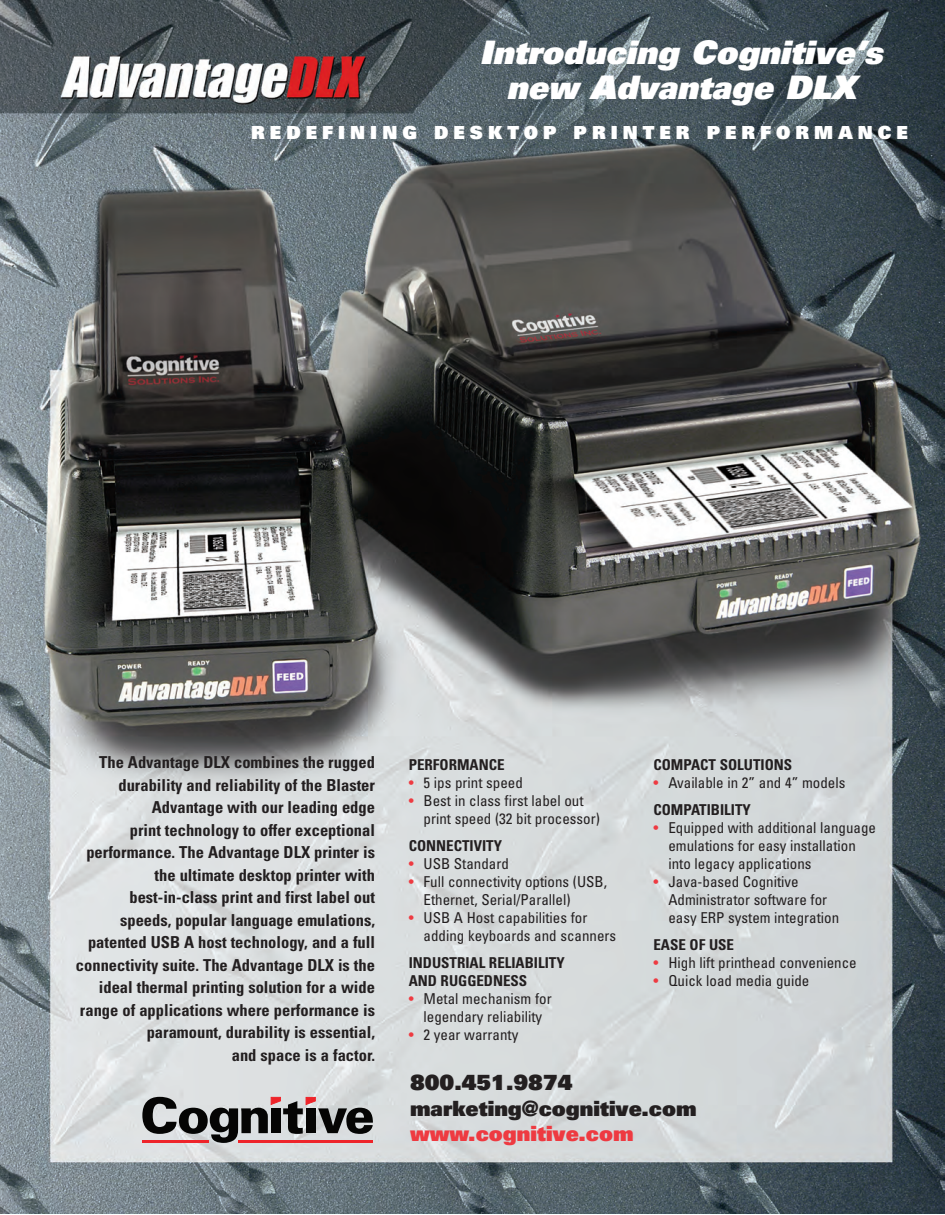
<style>
.page{position:relative;width:945px;height:1215px;background:#fff}
.page>*{position:absolute;margin:0;border:0;box-sizing:border-box;transform-origin:0 0}
.t1{font:italic 900 32.4px/35.1px "Univers";color:#fff;text-align:center}
.t2{font:900 21px/25.2px "Univers";color:#231f20}
.t3{font:900 21px "Univers";color:#ee3a41}
.t4{font:900 18px "Univers";letter-spacing:.28em;color:#fff}
.t5{font:700 condensed 16.5px/22.5px "Univers";color:#231f20;text-align:right}
.t6{font:condensed 15px/18px "Univers";color:#231f20}
.t7{font:700 condensed 15px/18px "Univers";color:#231f20}
.s1{color:#ee3a41}
.s2{font-weight:700}
</style>
<div class="page">
<img style="left:0;top:0;width:945px;height:1214px">
<svg style="left:142px;top:1097px;width:231px;height:46px;background:#878687"></svg>
<div style="left:306px;top:1108px;width:9px;height:25px;background:#050504"></div>
<hr style="left:238px;top:1140px;width:135px;height:3px;background:#ee242a">
<hr style="left:142px;top:1140px;width:67px;height:3px;background:#ee242a">
<h1 class="t1" style="left:480px;top:38px;width:404px">Introducing Cognitive’s new Advantage DLX</h1>
<p class="t4" style="left:251px;top:126px;width:658px">REDEFINING DESKTOP PRINTER PERFORMANCE</p>
<p class="t5" style="left:76px;top:753px;width:301px">The Advantage DLX combines the rugged durability and reliability of the Blaster Advantage with our leading edge<br>print technology to offer exceptional performance. The Advantage DLX printer is the ultimate desktop printer with best-in-class print and first label out speeds, popular language emulations, patented USB A host technology, and a full connectivity suite. The Advantage DLX is the ideal thermal printing solution for a wide range of applications where performance is paramount, durability is essential,<br>and space is a factor.</p>
<p class="t7" style="left:409px;top:757px;width:97px">PERFORMANCE</p>
<p class="t6" style="left:409px;top:775px;width:116px"><span class="s1">•</span> 5 ips print speed</p>
<p class="t6" style="left:424px;top:793px;width:178px;text-indent:-15px"><span class="s1">•</span> Best in class first label out print speed (32 bit processor)</p>
<p class="t7" style="left:409px;top:838px;width:95px">CONNECTIVITY</p>
<p class="t6" style="left:409px;top:856px;width:102px"><span class="s1">•</span> USB Standard</p>
<p class="t6" style="left:424px;top:874px;width:185px;text-indent:-15px"><span class="s1">•</span> Full connectivity options (USB,<br>Ethernet, Serial/Parallel)</p>
<p class="t6" style="left:424px;top:910px;width:194px;text-indent:-15px"><span class="s1">•</span> USB A Host capabilities for adding keyboards and scanners</p>
<p class="t7" style="left:409px;top:955px;width:158px">INDUSTRIAL RELIABILITY<br>AND RUGGEDNESS</p>
<p class="t6" style="left:409px;top:991px;width:145px;text-align:center"><span class="s1">•</span> Metal mechanism for legendary reliability</p>
<p class="t6" style="left:409px;top:1027px;width:111px"><span class="s1">•</span> 2 year warranty</p>
<p class="t7" style="left:653px;top:757px;width:140px">COMPACT SOLUTIONS</p>
<p class="t6" style="left:653px;top:771px;width:193px;line-height:27px"><span class="s1">•</span> Available in 2” and 4” models<br><span class="s2">COMPATIBILITY</span></p>
<p class="t6" style="left:668px;top:820px;width:209px;text-indent:-15px"><span class="s1">•</span> Equipped with additional language emulations for easy installation into legacy applications</p>
<p class="t6" style="left:668px;top:874px;width:172px;text-indent:-15px"><span class="s1">•</span> Java-based Cognitive<br>Administrator software for easy ERP system integration</p>
<p class="t7" style="left:653px;top:937px;width:82px">EASE OF USE</p>
<p class="t6" style="left:653px;top:955px;width:205px"><span class="s1">•</span> High lift printhead convenience</p>
<p class="t6" style="left:653px;top:973px;width:157px"><span class="s1">•</span> Quick load media guide</p>
<h2 class="t2" style="left:410px;top:1072px;width:288px">800.451.9874 marketing@cognitive.com</h2>
<h2 class="t3" style="left:410px;top:1126px;width:225px">www.cognitive.com</h2>
</div>
